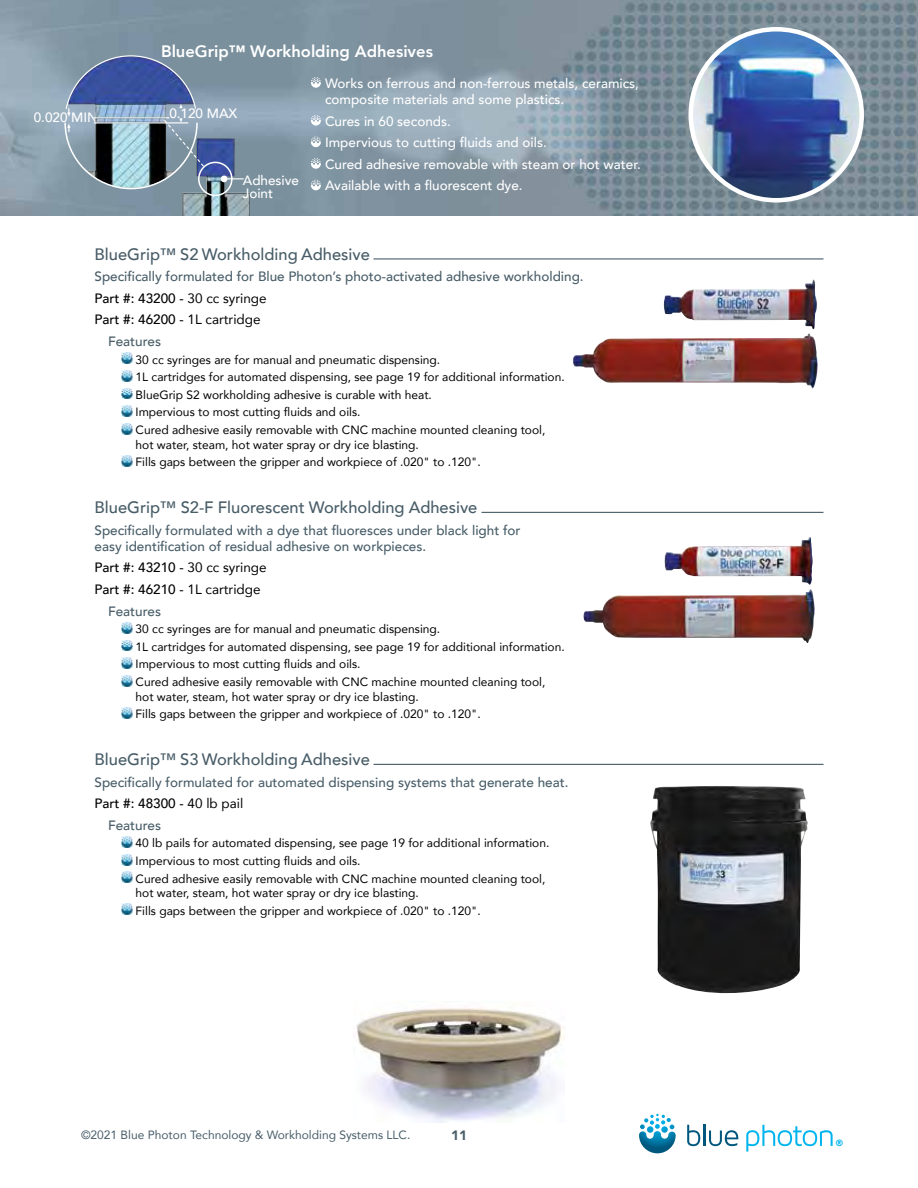
<style>
.page{position:relative;width:918px;height:1188px;background:#fff}
.page>*{position:absolute;margin:0;border:0;box-sizing:border-box;transform-origin:0 0}
.t1{font:500 16.5px "Avenir";color:#485d68}
.t2{font:800 16.5px "Avenir";color:#fff}
.t3{font:500 13.5px/16.2px "Avenir";color:#485d68}
.t4{font:500 13.5px/21.6px "Avenir";color:#fff}
.t5{font:500 13.5px "Avenir";color:#000}
.t6{font:900 13.5px "Avenir";color:#485d68}
.t7{font:12px/17.7px "Avenir";color:#000}
.t8{font:12px "Avenir";color:#485d68}
.t9{font:800 9px "Avenir";color:#00b4ed}
.s1{font-weight:400}
</style>
<div class="page">
<svg style="left:639px;top:1114px;width:37px;height:39px"></svg>
<svg style="left:687px;top:1125px;width:13px;height:21px"></svg>
<hr style="left:703px;top:1125px;width:2px;height:21px;background:#00567d">
<svg style="left:709px;top:1130px;width:29px;height:16px"></svg>
<svg style="left:746px;top:1125px;width:87px;height:27px"></svg>
<img style="left:0;top:0;width:918px;height:216px">
<img style="left:691px;top:29px;width:171px;height:171px;border-radius:86px">
<div style="left:688px;top:27px;width:176px;height:175px;border:4px solid #fff;border-radius:50%"></div>
<svg style="left:311px;top:77px;width:10px;height:11px"></svg>
<svg style="left:311px;top:115px;width:10px;height:11px"></svg>
<svg style="left:311px;top:136px;width:10px;height:11px"></svg>
<svg style="left:311px;top:158px;width:10px;height:11px"></svg>
<svg style="left:311px;top:180px;width:10px;height:10px"></svg>
<img style="left:68px;top:56px;width:182px;height:160px">
<div style="left:198px;top:162px;width:35px;height:34px;border:2px solid #fff;border-radius:50%"></div>
<svg style="left:64px;top:55px;width:141px;height:135px;background:#6e85a1"></svg>
<svg style="left:221px;top:176px;width:23px;height:6px"></svg>
<hr style="left:374px;top:258px;width:450px;height:2px;background:#485d68">
<svg style="left:122px;top:353px;width:10px;height:11px"></svg>
<svg style="left:122px;top:370px;width:10px;height:11px"></svg>
<svg style="left:122px;top:388px;width:10px;height:11px"></svg>
<svg style="left:122px;top:406px;width:10px;height:10px"></svg>
<svg style="left:122px;top:423px;width:10px;height:11px"></svg>
<svg style="left:122px;top:455px;width:10px;height:11px"></svg>
<hr style="left:482px;top:512px;width:342px;height:1px;background:#485d68">
<svg style="left:122px;top:622px;width:10px;height:11px"></svg>
<svg style="left:122px;top:640px;width:10px;height:11px"></svg>
<svg style="left:122px;top:658px;width:10px;height:10px"></svg>
<svg style="left:122px;top:675px;width:10px;height:11px"></svg>
<svg style="left:122px;top:707px;width:10px;height:11px"></svg>
<hr style="left:374px;top:764px;width:450px;height:1px;background:#485d68">
<svg style="left:122px;top:837px;width:10px;height:10px"></svg>
<svg style="left:122px;top:854px;width:10px;height:11px"></svg>
<svg style="left:122px;top:872px;width:10px;height:11px"></svg>
<svg style="left:122px;top:904px;width:10px;height:11px"></svg>
<img style="left:663px;top:280px;width:154px;height:49px">
<img style="left:664px;top:537px;width:149px;height:48px">
<img style="left:572px;top:334px;width:246px;height:54px">
<img style="left:583px;top:589px;width:232px;height:54px">
<img style="left:353px;top:1008px;width:212px;height:114px">
<img style="left:650px;top:786px;width:158px;height:208px">
<h1 class="t2" style="left:161px;top:38px;width:273px">BlueGrip™ Workholding Adhesives</h1>
<p class="t4" style="left:325px;top:74px;width:316px;line-height:16.2px">Works on ferrous and non-ferrous metals, ceramics, composite materials and some plastics.</p>
<p class="t4" style="left:325px;top:109px;width:317px">Cures in 60 seconds.<br>Impervious to cutting fluids and oils.<br>Cured adhesive removable with steam or hot water.<br>Available with a fluorescent dye.</p>
<p class="t4" style="left:34px;top:106px;width:66px">0.020 MIN</p>
<p class="t4" style="left:169px;top:102px;width:70px">0.120 MAX</p>
<p class="t4" style="left:243px;top:173px;width:58px;line-height:13.5px">Adhesive<br>Joint</p>
<h1 class="t1" style="left:94px;top:239px;width:277px">BlueGrip™ S2 Workholding Adhesive</h1>
<p class="t3" style="left:94px;top:268px;width:491px">Specifically formulated for Blue Photon’s photo-activated adhesive workholding.</p>
<p class="t5" style="left:94px;top:286px;width:174px">Part #: 43200 - <span class="s1">30 cc syringe</span></p>
<p class="t5" style="left:94px;top:308px;width:168px">Part #: 46200 - <span class="s1">1L cartridge</span></p>
<p class="t3" style="left:108px;top:332px;width:55px">Features</p>
<p class="t7" style="left:136px;top:350px;width:431px">30 cc syringes are for manual and pneumatic dispensing.<br>1L cartridges for automated dispensing, see page 19 for additional information.<br>BlueGrip S2 workholding adhesive is curable with heat.<br>Impervious to most cutting fluids and oils.<br>Cured adhesive easily removable with CNC machine mounted cleaning tool,</p>
<p class="t7" style="left:136px;top:435px;width:347px">hot water, steam, hot water spray or dry ice blasting.<br>Fills gaps between the gripper and workpiece of .020" to .120".</p>
<h1 class="t1" style="left:94px;top:493px;width:384px">BlueGrip™ S2-F Fluorescent Workholding Adhesive</h1>
<p class="t3" style="left:94px;top:521px;width:428px">Specifically formulated with a dye that fluoresces under black light for easy identification of residual adhesive on workpieces.</p>
<p class="t5" style="left:94px;top:556px;width:174px">Part #: 43210 - <span class="s1">30 cc syringe</span></p>
<p class="t5" style="left:94px;top:578px;width:168px">Part #: 46210 - <span class="s1">1L cartridge</span></p>
<p class="t3" style="left:108px;top:602px;width:55px">Features</p>
<p class="t7" style="left:136px;top:620px;width:431px">30 cc syringes are for manual and pneumatic dispensing.<br>1L cartridges for automated dispensing, see page 19 for additional information.<br>Impervious to most cutting fluids and oils.<br>Cured adhesive easily removable with CNC machine mounted cleaning tool,</p>
<p class="t7" style="left:136px;top:687px;width:347px">hot water, steam, hot water spray or dry ice blasting.<br>Fills gaps between the gripper and workpiece of .020" to .120".</p>
<h1 class="t1" style="left:94px;top:745px;width:277px">BlueGrip™ S3 Workholding Adhesive</h1>
<p class="t3" style="left:94px;top:773px;width:476px">Specifically formulated for automated dispensing systems that generate heat.</p>
<p class="t5" style="left:94px;top:792px;width:150px">Part #: 48300 - <span class="s1">40 lb pail</span></p>
<p class="t3" style="left:108px;top:816px;width:55px">Features</p>
<p class="t7" style="left:136px;top:834px;width:415px">40 lb pails for automated dispensing, see page 19 for additional information.<br>Impervious to most cutting fluids and oils.<br>Cured adhesive easily removable with CNC machine mounted cleaning tool,</p>
<p class="t7" style="left:136px;top:884px;width:347px">hot water, steam, hot water spray or dry ice blasting.<br>Fills gaps between the gripper and workpiece of .020" to .120".</p>
<p class="t8" style="left:81px;top:1125px;width:331px">©2021 Blue Photon Technology &amp; Workholding Systems LLC.</p>
<p class="t6" style="left:451px;top:1124px;width:17px">11</p>
<p class="t9" style="left:836px;top:1136px;width:9px">®</p>
</div>
